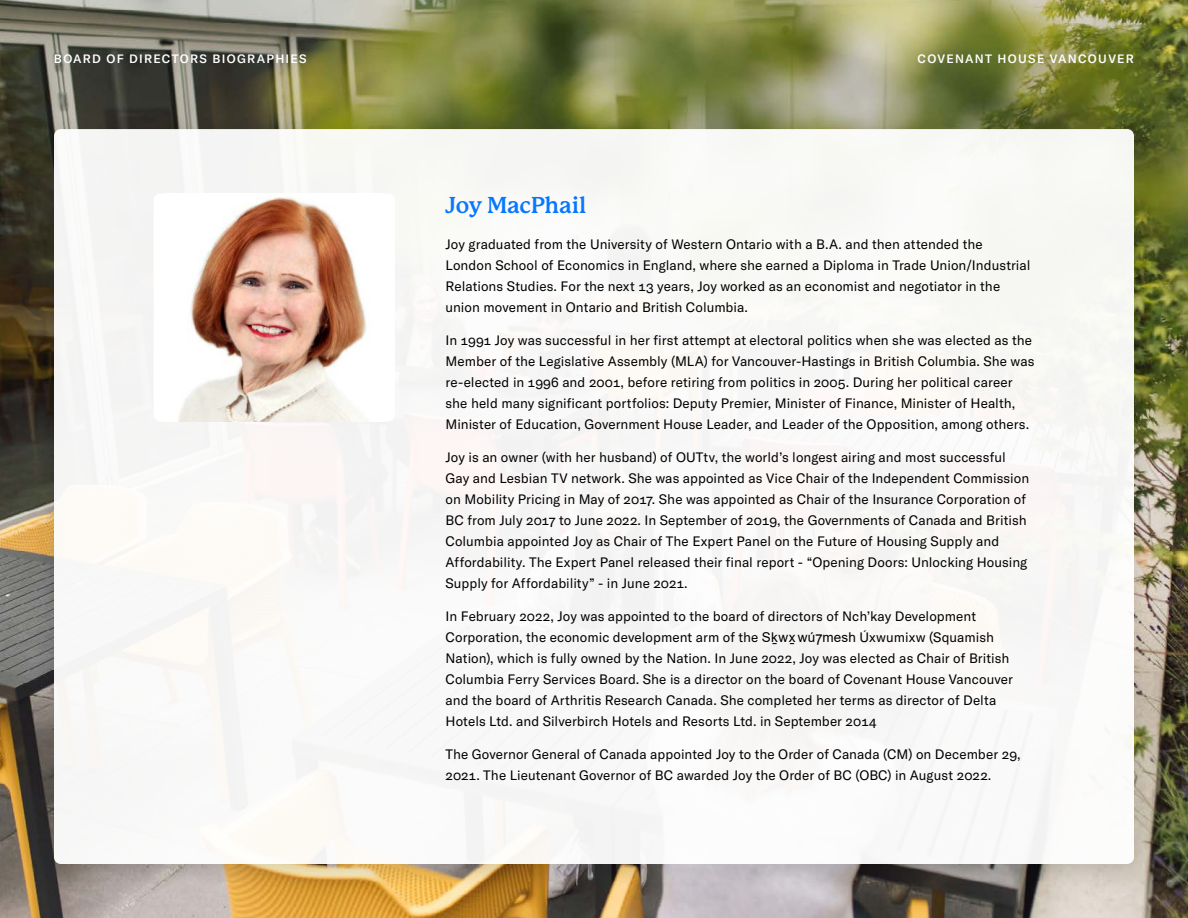
<style>
.page{position:relative;width:1188px;height:918px;background:#fff}
.page>*{position:absolute;margin:0;border:0;box-sizing:border-box;transform-origin:0 0}
.t1{font:700 22.5px "P22 Mackinac Pro";letter-spacing:-.015em;color:#0677ff}
.t2{font:13.5px/21px "GT America";letter-spacing:.005em;color:#000}
.t3{font:500 12px "GT America";letter-spacing:.105em;color:#fff}
.s1{font-family:"Arial"}
</style>
<div class="page">
<img style="left:0;top:0;width:1188px;height:918px">
<div style="left:32px;top:113px;width:1124px;height:780px;background:#000;opacity:.15"></div>
<div style="left:54px;top:129px;width:1080px;height:735px;background:#f9f8f6;border-radius:7px"></div>
<div style="left:154px;top:194px;width:241px;height:228px;background:#fff;border-radius:7px"></div>
<img style="left:178px;top:197px;width:190px;height:225px">
<p class="t3" style="left:54px;top:51px;width:254px">BOARD OF DIRECTORS BIOGRAPHIES</p>
<p class="t3" style="left:918px;top:51px;width:218px">COVENANT HOUSE VANCOUVER</p>
<h1 class="t1" style="left:446px;top:192px;width:143px">Joy MacPhail</h1>
<p class="t2" style="left:446px;top:234px;width:586px">Joy graduated from the University of Western Ontario with a B.A. and then attended the London School of Economics in England, where she earned a Diploma in Trade Union/Industrial Relations Studies. For the next 13 years, Joy worked as an economist and negotiator in the union movement in Ontario and British Columbia.</p>
<p class="t2" style="left:446px;top:330px;width:590px">In 1991 Joy was successful in her first attempt at electoral politics when she was elected as the Member of the Legislative Assembly (MLA) for Vancouver-Hastings in British Columbia. She was re-elected in 1996 and 2001, before retiring from politics in 2005. During her political career she held many significant portfolios: Deputy Premier, Minister of Finance, Minister of Health, Minister of Education, Government House Leader, and Leader of the Opposition, among others.</p>
<p class="t2" style="left:446px;top:447px;width:585px">Joy is an owner (with her husband) of OUTtv, the world’s longest airing and most successful Gay and Lesbian TV network. She was appointed as Vice Chair of the Independent Commission on Mobility Pricing in May of 2017. She was appointed as Chair of the Insurance Corporation of BC from July 2017 to June 2022. In September of 2019, the Governments of Canada and British Columbia appointed Joy as Chair of The Expert Panel on the Future of Housing Supply and Affordability. The Expert Panel released their final report - “Opening Doors: Unlocking Housing Supply for Affordability” - in June 2021.</p>
<p class="t2" style="left:446px;top:606px;width:569px">In February 2022, Joy was appointed to the board of directors of Nch’kay Development Corporation, the economic development arm of the <span class="s1">Sḵwx̱wú7mesh</span> Úxwumixw (Squamish Nation), which is fully owned by the Nation. In June 2022, Joy was elected as Chair of British Columbia Ferry Services Board. She is a director on the board of Covenant House Vancouver and the board of Arthritis Research Canada. She completed her terms as director of Delta Hotels Ltd. and Silverbirch Hotels and Resorts Ltd. in September 2014</p>
<p class="t2" style="left:446px;top:744px;width:577px">The Governor General of Canada appointed Joy to the Order of Canada (CM) on December 29,<br>2021. The Lieutenant Governor of BC awarded Joy the Order of BC (OBC) in August 2022.</p>
</div>
